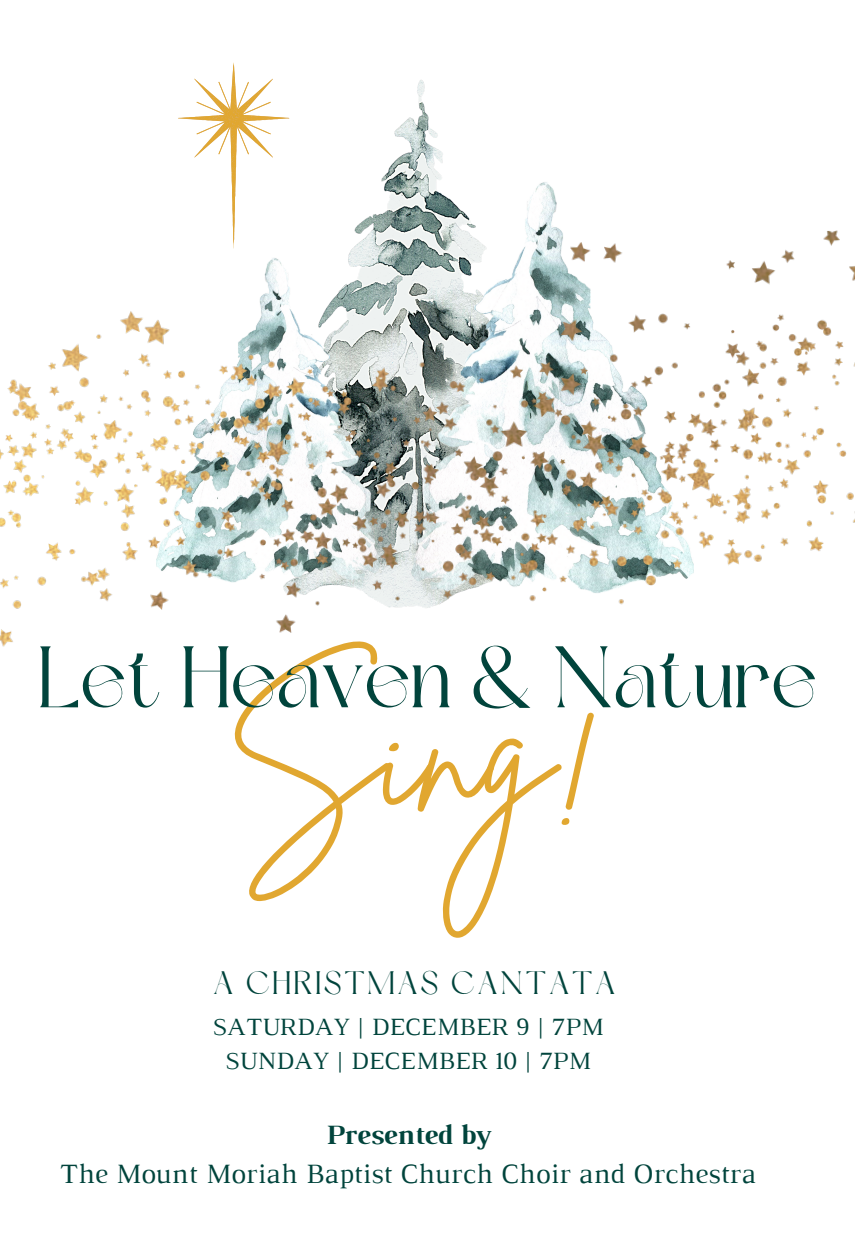
<style>
.page{position:relative;width:855px;height:1260px;background:#fff}
.page>*{position:absolute;margin:0;border:0;box-sizing:border-box;transform-origin:0 0}
.t1{font:166.75px "Brittany Signature";color:#e1a730}
.t2{font:86.88px "Dream Avenue";color:#01443c}
.t3{font:32.38px "Dream Avenue";letter-spacing:.085em;color:#01443c}
.t4{font:28.5px "Luthier";color:#01443c}
.t5{font:700 28.5px "Luthier";color:#01443c}
.t6{font:25.38px "Luthier";color:#01443c}
</style>
<div class="page">
<img style="left:289px;top:80px;width:154px;height:149px">
<img style="left:411px;top:182px;width:148px;height:47px">
<img style="left:0;top:229px;width:855px;height:418px">
<svg style="left:178px;top:63px;width:111px;height:186px"></svg>
<p class="t1" style="left:227px;top:644px;width:377px">Sing!</p>
<p class="t2" style="left:38px;top:642px;width:781px">Let Heaven &amp; Nature</p>
<p class="t3" style="left:213px;top:970px;width:404px">A CHRISTMAS CANTATA</p>
<p class="t6" style="left:212px;top:1018px;width:393px">SATURDAY | DECEMBER 9 | 7PM</p>
<p class="t6" style="left:225px;top:1052px;width:368px">SUNDAY | DECEMBER 10 | 7PM</p>
<p class="t5" style="left:325px;top:1124px;width:167px">Presented by</p>
<p class="t4" style="left:59px;top:1164px;width:698px">The Mount Moriah Baptist Church Choir and Orchestra</p>
</div>
